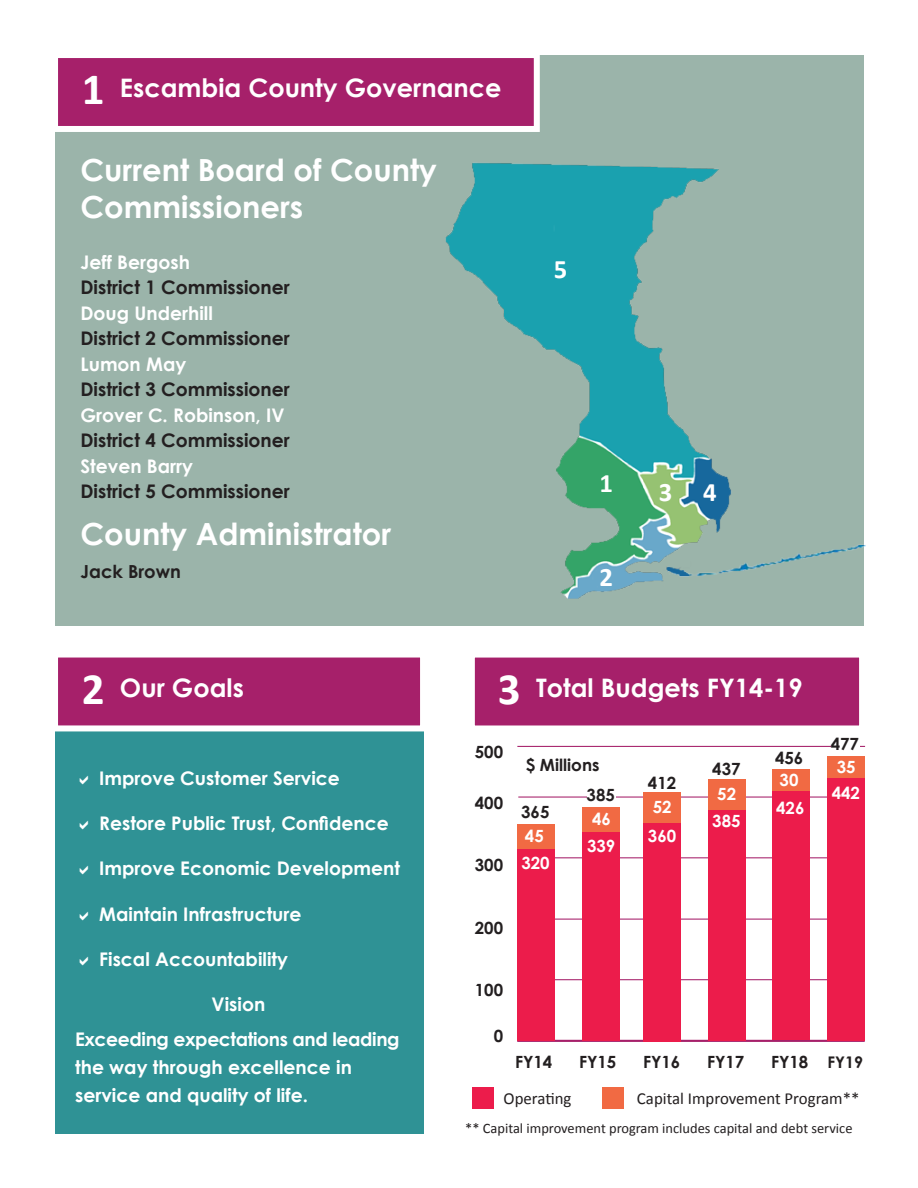
<style>
.page{position:relative;width:918px;height:1188px;background:#fff}
.page>*{position:absolute;margin:0;border:0;box-sizing:border-box;transform-origin:0 0}
.t1{font:700 30.45px/36.6px "Century Gothic";color:#fff}
.t2{font:700 26.7px "Calibri";color:#fff}
.t3{font:700 25.5px "Century Gothic";color:#fff}
.t4{font:700 18.75px/28.2px "Century Gothic";color:#fff}
.t5{font:700 18.75px/25.5px "Century Gothic";color:#231f20}
.t6{font:700 18.75px/35.2px "Century Gothic";letter-spacing:-.02em;color:#fff;text-align:center}
.t7{font:700 18px "Century Gothic";color:#231f20}
.t8{font:700 16.8px "Century Gothic";color:#231f20}
.t9{font:16.8px "Calibri";color:#231f20}
.t10{font:700 16.8px "Century Gothic";color:#fff}
.t11{font:700 16.05px "Century Gothic";color:#231f20}
.t12{font:14.4px "Calibri";color:#231f20}
.s1{font-family:"Calibri";font-size:45px}
.s2{color:#fff}
</style>
<div class="page">
<div style="left:55px;top:55px;width:809px;height:571px;background:#9bb4aa"></div>
<div style="left:52px;top:52px;width:488px;height:80px;background:#a6206a;border:6px solid #fff"></div>
<img style="left:445px;top:163px;width:421px;height:436px">
<div style="left:55px;top:728px;width:368px;height:406px;background:#2f9295"></div>
<div style="left:52px;top:652px;width:374px;height:79px;background:#a6206a;border:6px solid #fff"></div>
<div style="left:469px;top:652px;width:396px;height:79px;background:#a6206a;border:6px solid #fff"></div>
<hr style="left:517px;top:1040px;width:348px;height:2px;background:#a6206a">
<hr style="left:517px;top:979px;width:341px;height:1px;background:#a6206a">
<hr style="left:517px;top:919px;width:341px;height:1px;background:#a6206a">
<hr style="left:518px;top:857px;width:342px;height:1px;background:#a6206a">
<hr style="left:518px;top:797px;width:342px;height:1px;background:#a6206a">
<div style="left:472px;top:1088px;width:21px;height:21px;background:#ec1c4b"></div>
<div style="left:602px;top:1088px;width:22px;height:21px;background:#f16a43"></div>
<div style="left:644px;top:819px;width:37px;height:223px;background:#ec1c4b"></div>
<div style="left:517px;top:848px;width:37px;height:192px;background:#ec1c4b"></div>
<div style="left:583px;top:832px;width:37px;height:209px;background:#ec1c4b"></div>
<div style="left:644px;top:792px;width:37px;height:31px;background:#f16a43"></div>
<div style="left:517px;top:824px;width:37px;height:25px;background:#f16a43"></div>
<div style="left:583px;top:807px;width:37px;height:24px;background:#f16a43"></div>
<div style="left:587px;top:788px;width:28px;height:14px;background:#fff"></div>
<div style="left:708px;top:808px;width:37px;height:233px;background:#ec1c4b"></div>
<div style="left:708px;top:779px;width:37px;height:31px;background:#f16a43"></div>
<div style="left:772px;top:791px;width:37px;height:249px;background:#ec1c4b"></div>
<div style="left:772px;top:769px;width:37px;height:21px;background:#f16a43"></div>
<div style="left:828px;top:779px;width:37px;height:262px;background:#ec1c4b"></div>
<div style="left:828px;top:757px;width:37px;height:21px;background:#f16a43"></div>
<hr style="left:517px;top:746px;width:348px;height:1px;background:#a6206a">
<div style="left:831px;top:737px;width:29px;height:14px;background:#fff"></div>
<h2 class="t3" style="left:82px;top:68px;width:421px"><span class="s1">1</span> Escambia County Governance</h2>
<p class="t1" style="left:81px;top:151px;width:358px">Current Board of County<br>Commissioners</p>
<p class="t5" style="left:81px;top:248px;width:211px"><span class="s2">Jeff Bergosh<br></span>District 1 Commissioner<br><span class="s2">Doug Underhill<br></span>District 2 Commissioner<br><span class="s2">Lumon May<br></span>District 3 Commissioner<br><span class="s2">Grover C. Robinson, IV<br></span>District 4 Commissioner<br><span class="s2">Steven Barry<br></span>District 5 Commissioner</p>
<p class="t1" style="left:81px;top:515px;width:312px">County Administrator</p>
<p class="t7" style="left:81px;top:558px;width:102px">Jack Brown</p>
<p class="t2" style="left:554px;top:252px;width:15px">5</p>
<p class="t2" style="left:599px;top:466px;width:15px">1</p>
<p class="t2" style="left:599px;top:560px;width:15px">2</p>
<p class="t2" style="left:659px;top:475px;width:15px">3</p>
<p class="t2" style="left:703px;top:475px;width:15px">4</p>
<h2 class="t3" style="left:82px;top:668px;width:164px"><span class="s1">2</span> Our Goals</h2>
<p class="t4" style="left:99px;top:764px;width:242px">Improve Customer Service</p>
<p class="t4" style="left:99px;top:809px;width:291px">Restore Public Trust, Confidence</p>
<p class="t4" style="left:99px;top:854px;width:302px">Improve Economic Development</p>
<p class="t4" style="left:99px;top:899px;width:204px">Maintain Infrastructure</p>
<p class="t4" style="left:99px;top:944px;width:190px">Fiscal Accountability</p>
<p class="t6" style="left:75px;top:985px;width:326px">Vision<br>Exceeding expectations and leading</p>
<p class="t4" style="left:75px;top:1052px;width:278px">the way through excellence in service and quality of life.</p>
<h2 class="t3" style="left:498px;top:668px;width:306px"><span class="s1">3</span> Total Budgets FY14-19</h2>
<p class="t8" style="left:475px;top:739px;width:30px">500</p>
<p class="t8" style="left:475px;top:790px;width:30px">400</p>
<p class="t8" style="left:475px;top:852px;width:30px">300</p>
<p class="t8" style="left:526px;top:752px;width:75px">$ Millions</p>
<p class="t8" style="left:521px;top:799px;width:30px">365</p>
<p class="t10" style="left:525px;top:824px;width:20px">45</p>
<p class="t10" style="left:521px;top:851px;width:30px">320</p>
<p class="t8" style="left:587px;top:782px;width:30px">385</p>
<p class="t10" style="left:592px;top:806px;width:20px">46</p>
<p class="t10" style="left:587px;top:834px;width:30px">339</p>
<p class="t8" style="left:475px;top:915px;width:30px">200</p>
<p class="t8" style="left:475px;top:977px;width:30px">100</p>
<p class="t8" style="left:494px;top:1023px;width:11px">0</p>
<p class="t8" style="left:648px;top:770px;width:30px">412</p>
<p class="t10" style="left:653px;top:794px;width:20px">52</p>
<p class="t10" style="left:648px;top:823px;width:30px">360</p>
<p class="t8" style="left:712px;top:756px;width:30px">437</p>
<p class="t10" style="left:717px;top:781px;width:20px">52</p>
<p class="t10" style="left:712px;top:808px;width:30px">385</p>
<p class="t8" style="left:775px;top:745px;width:30px">456</p>
<p class="t10" style="left:780px;top:767px;width:20px">30</p>
<p class="t10" style="left:776px;top:795px;width:30px">426</p>
<p class="t8" style="left:831px;top:731px;width:30px">477</p>
<p class="t10" style="left:837px;top:754px;width:20px">35</p>
<p class="t10" style="left:832px;top:780px;width:30px">442</p>
<p class="t8" style="left:515px;top:1050px;width:39px">FY14</p>
<p class="t8" style="left:579px;top:1050px;width:39px">FY15</p>
<p class="t8" style="left:643px;top:1050px;width:39px">FY16</p>
<p class="t8" style="left:707px;top:1050px;width:39px">FY17</p>
<p class="t8" style="left:771px;top:1050px;width:39px">FY18</p>
<p class="t9" style="left:504px;top:1088px;width:69px">Operating</p>
<p class="t9" style="left:637px;top:1088px;width:224px">Capital Improvement Program**</p>
<p class="t11" style="left:828px;top:1050px;width:37px">FY19</p>
<p class="t12" style="left:465px;top:1119px;width:389px">** Capital improvement program includes capital and debt service</p>
</div>
